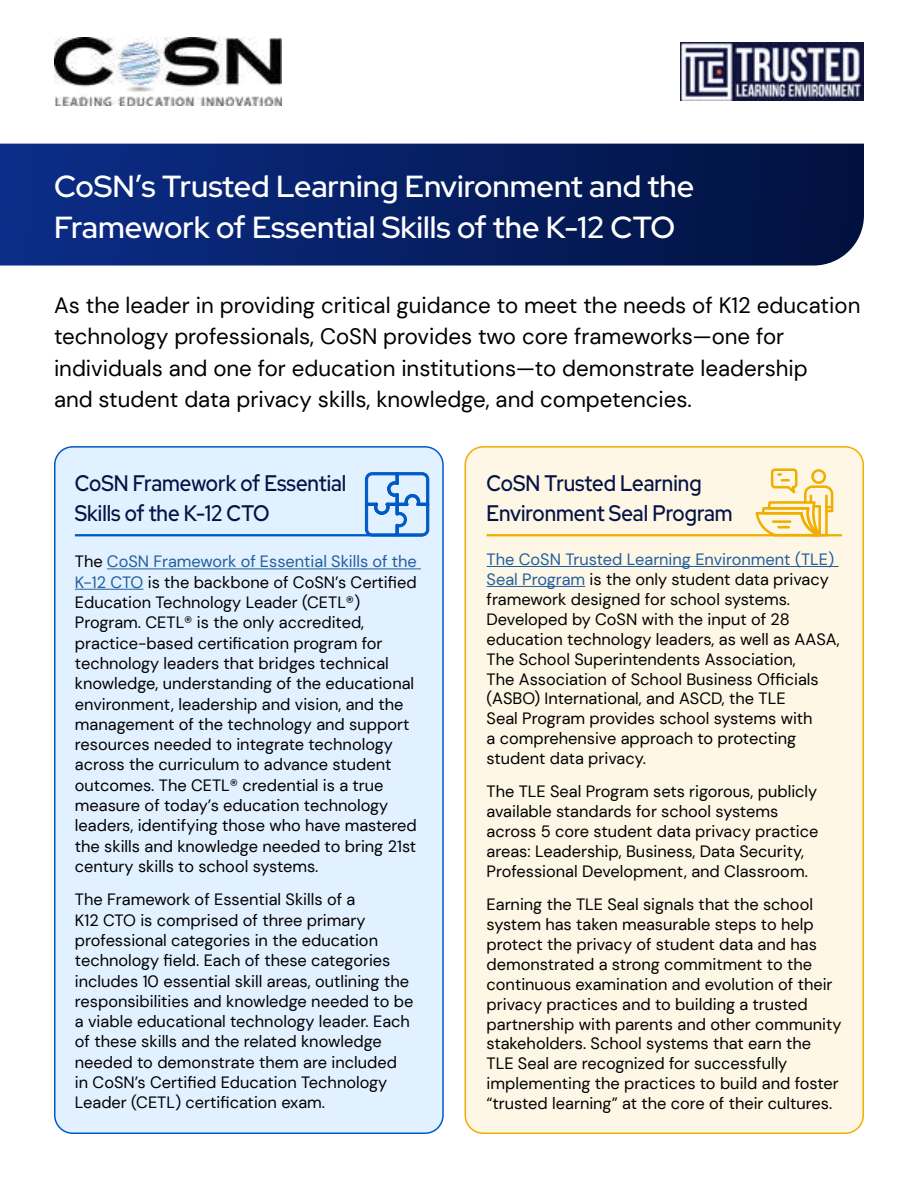
<style>
.page{position:relative;width:918px;height:1188px;background:#fff}
.page>*{position:absolute;margin:0;border:0;box-sizing:border-box;transform-origin:0 0}
.t1{font:600 30.45px/40.8px "Red Hat Display";color:#fff}
.t2{font:600 22.5px/30px "Red Hat Display";color:#041344;scale:.9 1}
.t3{font:22.2px/31.5px "DM Sans";color:#000}
.t4{font:16.35px/20.2px "DM Sans";color:#000}
.s1{color:#215e9e}
</style>
<div class="page">
<div style="left:55px;top:447px;width:388px;height:686px;background:#e2f1ff;border-radius:18px"></div>
<div style="left:54px;top:446px;width:390px;height:688px;border:2px solid #005ac6;border-radius:18px"></div>
<div style="left:465px;top:447px;width:398px;height:686px;background:#fef7e6;border-radius:18px"></div>
<div style="left:465px;top:446px;width:399px;height:688px;border:2px solid #f0ae00;border-radius:18px"></div>
<img style="left:0;top:144px;width:864px;height:122px">
<img style="left:54px;top:38px;width:227px;height:68px">
<hr style="left:75px;top:534px;width:348px;height:2px;background:#005ac6">
<hr style="left:107px;top:568px;width:314px;height:1px;background:#215e9e">
<hr style="left:75px;top:589px;width:68px;height:1px;background:#215e9e">
<img style="left:680px;top:42px;width:184px;height:59px">
<hr style="left:487px;top:534px;width:355px;height:2px;background:#f0ae00">
<hr style="left:487px;top:566px;width:352px;height:1px;background:#215e9e">
<hr style="left:487px;top:586px;width:98px;height:1px;background:#215e9e">
<svg style="left:365px;top:472px;width:65px;height:65px"></svg>
<svg style="left:756px;top:468px;width:77px;height:67px"></svg>
<h1 class="t1" style="left:54px;top:169px;width:642px">CoSN’s Trusted Learning Environment and the<br>Framework of Essential Skills of the K-12 CTO</h1>
<p class="t3" style="left:54px;top:291px;width:808px">As the leader in providing critical guidance to meet the needs of K12 education technology professionals, CoSN provides two core frameworks—one for individuals and one for education institutions—to demonstrate leadership<br>and student data privacy skills, knowledge, and competencies.</p>
<h2 class="t2" style="left:75px;top:470px;width:303px">CoSN Framework of Essential<br>Skills of the K-12 CTO</h2>
<p class="t4" style="left:75px;top:552px;width:343px">The <span class="s1">CoSN Framework of Essential Skills of the K-12 CTO</span> is the backbone of CoSN’s Certified Education Technology Leader (CETL®)<br>Program. CETL® is the only accredited, practice-based certification program for technology leaders that bridges technical knowledge, understanding of the educational environment, leadership and vision, and the management of the technology and support resources needed to integrate technology across the curriculum to advance student outcomes. The CETL® credential is a true measure of today’s education technology leaders, identifying those who have mastered the skills and knowledge needed to bring 21st century skills to school systems.</p>
<p class="t4" style="left:75px;top:890px;width:340px">The Framework of Essential Skills of a<br>K12 CTO is comprised of three primary professional categories in the education technology field. Each of these categories includes 10 essential skill areas, outlining the responsibilities and knowledge needed to be a viable educational technology leader. Each of these skills and the related knowledge needed to demonstrate them are included in CoSN’s Certified Education Technology Leader (CETL) certification exam.</p>
<h2 class="t2" style="left:487px;top:470px;width:275px">CoSN Trusted Learning<br>Environment Seal Program</h2>
<p class="t4" style="left:487px;top:550px;width:355px"><span class="s1">The CoSN Trusted Learning Environment (TLE)<br>Seal Program</span> is the only student data privacy framework designed for school systems.<br>Developed by CoSN with the input of 28 education technology leaders, as well as AASA, The School Superintendents Association,<br>The Association of School Business Officials (ASBO) International, and ASCD, the TLE<br>Seal Program provides school systems with<br>a comprehensive approach to protecting student data privacy.</p>
<p class="t4" style="left:487px;top:782px;width:333px">The TLE Seal Program sets rigorous, publicly available standards for school systems across 5 core student data privacy practice areas: Leadership, Business, Data Security, Professional Development, and Classroom.</p>
<p class="t4" style="left:487px;top:895px;width:356px">Earning the TLE Seal signals that the school system has taken measurable steps to help protect the privacy of student data and has demonstrated a strong commitment to the continuous examination and evolution of their privacy practices and to building a trusted partnership with parents and other community stakeholders. School systems that earn the TLE Seal are recognized for successfully implementing the practices to build and foster “trusted learning” at the core of their cultures.</p>
</div>
